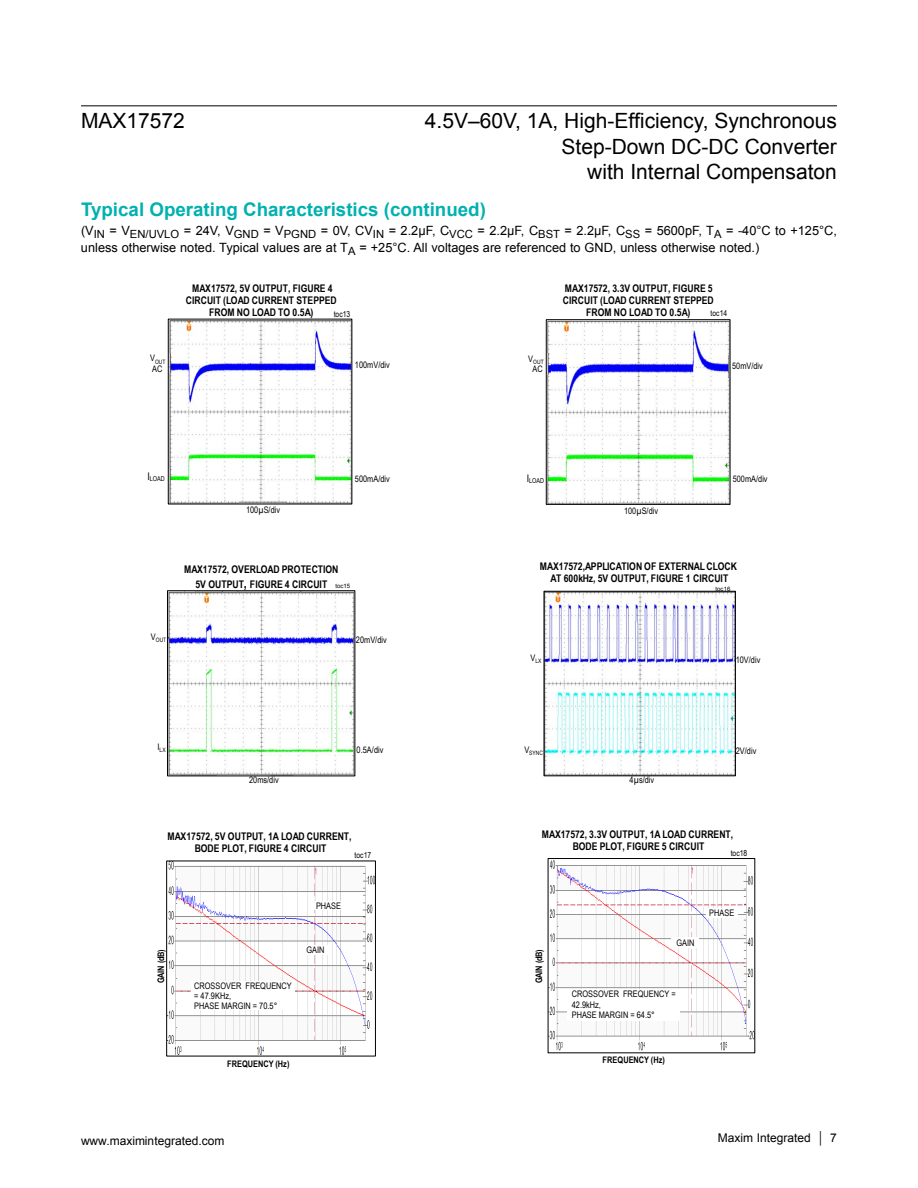
<style>
.page{position:relative;width:918px;height:1188px;background:#fff}
.page>*{position:absolute;margin:0;border:0;box-sizing:border-box;transform-origin:0 0}
.t1{font:21px/25.2px "Arial";color:#000;text-align:right}
.t2{font:700 18.75px "Arial";color:#00b1b0}
.t3{font:12.75px/16.5px "Arial";color:#000}
.t4{font:12px "Arial";color:#000}
.t5{font:700 10.5px/12px "Arial Narrow";letter-spacing:.005em;color:#000;text-align:center}
.t6{font:9px/10.4px "Arial Narrow";letter-spacing:.005em;color:#000}
.t7{font:700 9px "Arial Narrow";color:#000}
.t8{font:9px "Arial Narrow";letter-spacing:.005em;color:#000}
.t9{font:8.25px "Arial Narrow";color:#000}
.t10{font:8.25px "Arial Narrow";color:#000}
.t11{font:6.75px "Arial Narrow";color:#000}
.t12{font:6.75px "Arial Narrow";color:#000}
.t13{font:6px "Arial Narrow";letter-spacing:.005em;color:#000}
.t14{font:6px "Arial";color:#000}
.t15{font:6px "Arial Narrow";color:#000}
.s1{font-family:"Arial"}
.s2{font-size:13.5px}
</style>
<div class="page">
<hr style="left:81px;top:105px;width:756px;height:1px;background:#000">
<img style="left:168px;top:863px;width:206px;height:191px">
<div style="left:166px;top:861px;width:210px;height:195px;border:1px solid #000"></div>
<div style="left:191px;top:982px;width:104px;height:28px;background:#fff"></div>
<div style="left:314px;top:901px;width:29px;height:9px;background:#fff"></div>
<div style="left:303px;top:945px;width:25px;height:10px;background:#fff"></div>
<img style="left:170px;top:321px;width:180px;height:181px">
<img style="left:170px;top:354px;width:4px;height:19px">
<img style="left:170px;top:468px;width:13px;height:16px">
<img style="left:169px;top:592px;width:184px;height:182px">
<div style="left:167px;top:590px;width:188px;height:186px;border:1px solid #000"></div>
<img style="left:550px;top:860px;width:203px;height:191px">
<div style="left:568px;top:989px;width:112px;height:31px;background:#fff"></div>
<div style="left:706px;top:908px;width:31px;height:10px;background:#fff"></div>
<div style="left:672px;top:937px;width:27px;height:11px;background:#fff"></div>
<img style="left:548px;top:321px;width:180px;height:182px">
<img style="left:617px;top:502px;width:48px;height:1px">
<img style="left:548px;top:353px;width:3px;height:21px">
<img style="left:548px;top:470px;width:13px;height:16px">
<div style="left:546px;top:319px;width:184px;height:186px;border:1px solid #000"></div>
<img style="left:546px;top:593px;width:188px;height:181px">
<div style="left:544px;top:591px;width:192px;height:185px;border:1px solid #000"></div>
<h1 class="t1" style="left:81px;top:109px;width:105px">MAX17572</h1>
<h1 class="t1" style="left:425px;top:109px;width:414px">4.5V–60V, 1A, High-Efficiency, Synchronous<br>Step-Down DC-DC Converter<br>with Internal Compensaton</h1>
<h2 class="t2" style="left:81px;top:197px;width:406px">Typical Operating Characteristics (continued)</h2>
<p class="t3" style="left:81px;top:222px;width:757px">(V<sub>IN</sub> = V<sub>EN/UVLO</sub> = 24V, V<sub>GND</sub> = V<sub>PGND</sub> = 0V, CV<sub>IN</sub> = 2.2μF, C<sub>VCC</sub> = 2.2μF, C<sub>BST</sub> = 2.2μF, C<sub>SS</sub> = 5600pF, T<sub>A</sub> = -40°C to +125°C, unless otherwise noted. Typical values are at T<sub>A</sub> = +25°C. All voltages are referenced to GND, unless otherwise noted.)</p>
<p class="t5" style="left:186px;top:282px;width:153px">MAX17572, 5V OUTPUT, FIGURE 4<br>CIRCUIT (LOAD CURRENT STEPPED<br>FROM NO LOAD TO 0.5A)</p>
<p class="t9" style="left:334px;top:308px;width:18px">toc13</p>
<p class="t5" style="left:563px;top:282px;width:152px">MAX17572, 3.3V OUTPUT, FIGURE 5<br>CIRCUIT (LOAD CURRENT STEPPED<br>FROM NO LOAD TO 0.5A)</p>
<p class="t10" style="left:711px;top:307px;width:18px">toc14</p>
<p class="t13" style="left:150px;top:357px;width:17px"><sup>V</sup>OUT</p>
<p class="t6" style="left:152px;top:363px;width:12px">AC</p>
<p class="t6" style="left:355px;top:360px;width:36px">100mV/div</p>
<p class="t15" style="left:528px;top:357px;width:17px"><sup>V</sup>OUT</p>
<p class="t8" style="left:533px;top:362px;width:12px">AC</p>
<p class="t8" style="left:732px;top:360px;width:32px">50mV/div</p>
<p class="t11" style="left:147px;top:474px;width:19px"><sup>I</sup>LOAD</p>
<p class="t6" style="left:355px;top:473px;width:36px">500mA/div</p>
<p class="t12" style="left:527px;top:476px;width:19px"><sup>I</sup>LOAD</p>
<p class="t8" style="left:733px;top:473px;width:36px">500mA/div</p>
<p class="t6" style="left:246px;top:504px;width:36px">100<span class="s1">μ</span>S/div</p>
<p class="t8" style="left:624px;top:504px;width:36px">100<span class="s1">μ</span>S/div</p>
<p class="t5" style="left:184px;top:561px;width:156px;line-height:14.9px">MAX17572, OVERLOAD PROTECTION<br>5V OUTPUT<span class="s2">,</span> FIGURE 4 CIRCUIT</p>
<p class="t14" style="left:335px;top:582px;width:16px">toc15</p>
<p class="t5" style="left:540px;top:560px;width:199px">MAX17572,APPLICATION OF EXTERNAL CLOCK<br>AT 600kHz, 5V OUTPUT, FIGURE 1 CIRCUIT</p>
<p class="t14" style="left:716px;top:584px;width:16px">toc16</p>
<p class="t13" style="left:151px;top:635px;width:17px"><sup>V</sup>OUT</p>
<p class="t6" style="left:356px;top:634px;width:32px">20mV/div</p>
<p class="t13" style="left:531px;top:656px;width:13px"><sup>V</sup>LX</p>
<p class="t6" style="left:736px;top:655px;width:26px">10V/div</p>
<p class="t13" style="left:158px;top:745px;width:10px"><sup>I</sup>LX</p>
<p class="t6" style="left:357px;top:744px;width:28px">0.5A/div</p>
<p class="t13" style="left:524px;top:748px;width:20px"><sup>V</sup>SYNC</p>
<p class="t6" style="left:736px;top:745px;width:22px">2V/div</p>
<p class="t6" style="left:249px;top:774px;width:31px">20ms/div</p>
<p class="t6" style="left:630px;top:774px;width:26px">4<span class="s1">μ</span>s/div</p>
<p class="t5" style="left:168px;top:830px;width:186px">MAX17572, 5V OUTPUT, 1A LOAD CURRENT,<br>BODE PLOT, FIGURE 4 CIRCUIT</p>
<p class="t9" style="left:355px;top:849px;width:18px">toc17</p>
<p class="t5" style="left:542px;top:828px;width:193px">MAX17572, 3.3V OUTPUT, 1A LOAD CURRENT,<br>BODE PLOT, FIGURE 5 CIRCUIT</p>
<p class="t9" style="left:731px;top:847px;width:18px">toc18</p>
<p class="t7" style="left:154px;top:983px;width:36px;rotate:-90deg">GAIN (dB)</p>
<p class="t6" style="left:194px;top:980px;width:99px">CROSSOVER FREQUENCY = 47.9KHz,<br>PHASE MARGIN = 70.5°</p>
<p class="t6" style="left:316px;top:900px;width:27px">PHASE</p>
<p class="t6" style="left:306px;top:945px;width:20px">GAIN</p>
<p class="t7" style="left:532px;top:983px;width:36px;rotate:-90deg">GAIN (dB)</p>
<p class="t6" style="left:676px;top:937px;width:20px">GAIN</p>
<p class="t6" style="left:709px;top:908px;width:27px">PHASE</p>
<p class="t6" style="left:572px;top:989px;width:105px">CROSSOVER FREQUENCY =<br>42.9kHz,<br>PHASE MARGIN = 64.5°</p>
<p class="t7" style="left:227px;top:1057px;width:64px">FREQUENCY (Hz)</p>
<p class="t7" style="left:603px;top:1053px;width:64px">FREQUENCY (Hz)</p>
<p class="t4" style="left:81px;top:1133px;width:145px">www.maximintegrated.com</p>
<p class="t4" style="left:718px;top:1130px;width:121px">Maxim Integrated │ 7</p>
</div>
